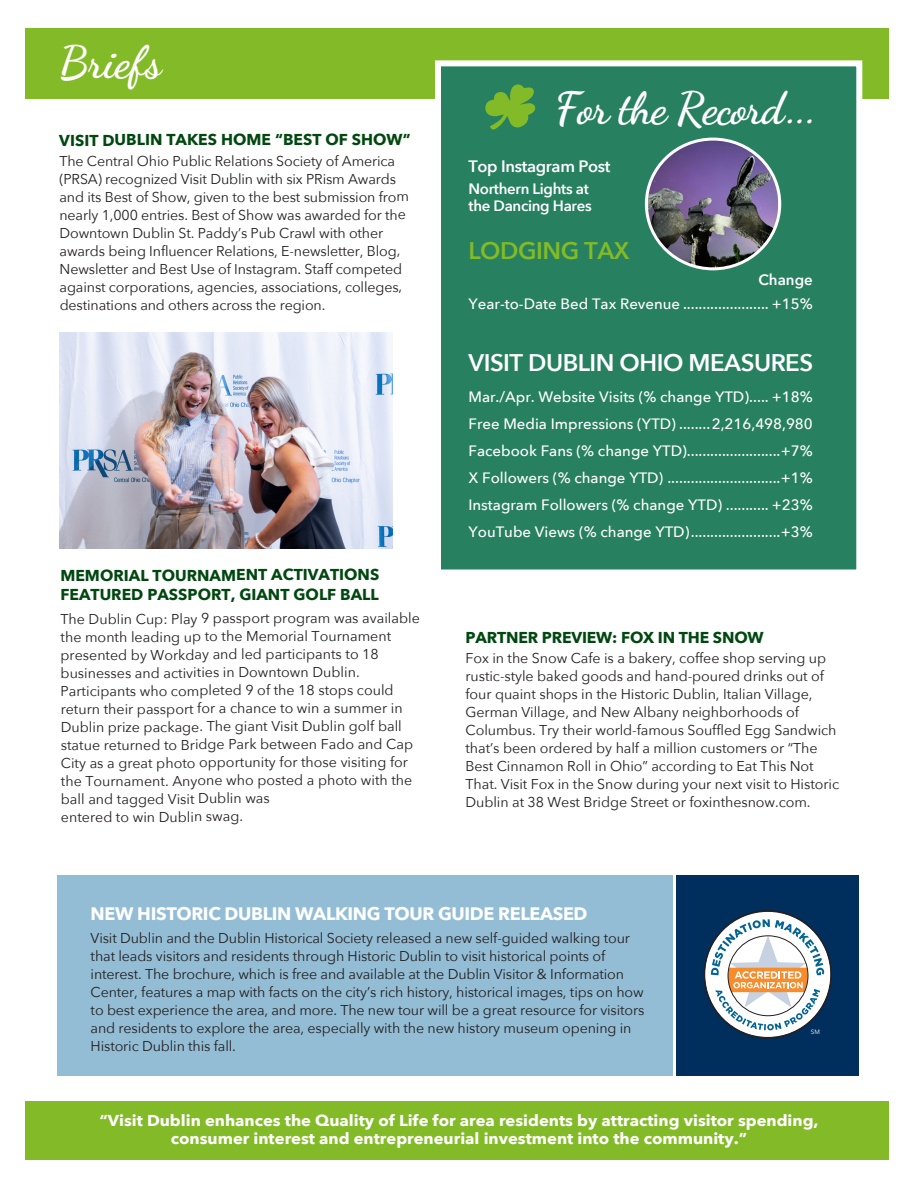
<style>
.page{position:relative;width:918px;height:1188px;background:#fff}
.page>*{position:absolute;margin:0;border:0;box-sizing:border-box;transform-origin:0 0}
.t1{font:700 45px "Dancing Script";letter-spacing:-.025em;color:#fff}
.t2{font:600 24px "Avenir Next";letter-spacing:-.02em;color:#fff}
.t3{font:600 24px "Avenir Next";letter-spacing:-.02em;color:#82bb27}
.t4{font:700 18px "Avenir Next";letter-spacing:-.02em;color:#fff}
.t5{font:600 16.5px "Avenir Next";letter-spacing:-.02em;color:#fff}
.t6{font:700 15.75px/18.9px "Avenir Next";color:#fff;text-align:center;scale:1.05 1}
.t7{font:700 15.75px/19.5px "Avenir Next";letter-spacing:-.005em;color:#004710}
.t8{font:500 15px "Avenir Next";color:#fff}
.t9{font:600 15px/16.5px "Avenir Next";letter-spacing:-.02em;color:#fff}
.t10{font:14.25px/18px "Avenir Next";letter-spacing:-.005em;color:#231f20}
.t11{font:6.3px "Avenir Next";color:#fff}
</style>
<div class="page">
<div style="left:676px;top:875px;width:183px;height:201px;background:#002e5d"></div>
<div style="left:58px;top:875px;width:615px;height:201px;background:#93bdd5"></div>
<div style="left:25px;top:28px;width:864px;height:71px;background:#82bb27"></div>
<svg style="left:704px;top:911px;width:127px;height:126px"></svg>
<div style="left:25px;top:1101px;width:864px;height:58px;background:#82bb27"></div>
<div style="left:435px;top:60px;width:427px;height:515px;background:#278060;border:6px solid #fff"></div>
<svg style="left:485px;top:84px;width:51px;height:46px"></svg>
<img style="left:648px;top:139px;width:130px;height:130px">
<div style="left:645px;top:138px;width:136px;height:132px;border:3px solid #fff;border-radius:50%"></div>
<img style="left:59px;top:333px;width:334px;height:216px">
<p class="t1" style="left:59px;top:34px;width:104px">Briefs</p>
<p class="t7" style="left:59px;top:130px;width:353px">VISIT DUBLIN TAKES HOME “BEST OF SHOW”</p>
<p class="t10" style="left:59px;top:151px;width:351px">The Central Ohio Public Relations Society of America (PRSA) recognized Visit Dublin with six PRism Awards and its Best of Show, given to the best submission from nearly 1,000 entries. Best of Show was awarded for the Downtown Dublin St. Paddy’s Pub Crawl with other awards being Influencer Relations, E-newsletter, Blog, Newsletter and Best Use of Instagram. Staff competed against corporations, agencies, associations, colleges, destinations and others across the region.</p>
<p class="t7" style="left:60px;top:565px;width:321px">MEMORIAL TOURNAMENT ACTIVATIONS<br>FEATURED PASSPORT, GIANT GOLF BALL</p>
<p class="t10" style="left:60px;top:609px;width:361px">The Dublin Cup: Play 9 passport program was available the month leading up to the Memorial Tournament presented by Workday and led participants to 18 businesses and activities in Downtown Dublin.<br>Participants who completed 9 of the 18 stops could return their passport for a chance to win a summer in Dublin prize package. The giant Visit Dublin golf ball statue returned to Bridge Park between Fado and Cap City as a great photo opportunity for those visiting for the Tournament. Anyone who posted a photo with the ball and tagged Visit Dublin was<br>entered to win Dublin swag.</p>
<p class="t1" style="left:555px;top:80px;width:263px">For the Record...</p>
<p class="t5" style="left:469px;top:152px;width:144px">Top Instagram Post</p>
<p class="t9" style="left:469px;top:180px;width:125px">Northern Lights at the Dancing Hares</p>
<p class="t3" style="left:469px;top:230px;width:163px">LODGING TAX</p>
<p class="t9" style="left:759px;top:271px;width:56px">Change</p>
<p class="t8" style="left:469px;top:291px;width:346px">Year-to-Date Bed Tax Revenue ...................... +15%</p>
<p class="t2" style="left:469px;top:342px;width:346px">VISIT DUBLIN OHIO MEASURES</p>
<p class="t8" style="left:469px;top:384px;width:346px">Mar./Apr. Website Visits (% change YTD)..... +18%</p>
<p class="t8" style="left:469px;top:411px;width:346px">Free Media Impressions (YTD) ........2,216,498,980</p>
<p class="t8" style="left:469px;top:438px;width:346px">Facebook Fans (% change YTD)........................+7%</p>
<p class="t8" style="left:469px;top:465px;width:346px">X Followers (% change YTD) .............................+1%</p>
<p class="t8" style="left:469px;top:492px;width:346px">Instagram Followers (% change YTD) ........... +23%</p>
<p class="t8" style="left:469px;top:519px;width:346px">YouTube Views (% change YTD).......................+3%</p>
<p class="t7" style="left:466px;top:627px;width:300px">PARTNER PREVIEW: FOX IN THE SNOW</p>
<p class="t10" style="left:466px;top:649px;width:375px">Fox in the Snow Cafe is a bakery, coffee shop serving up rustic-style baked goods and hand-poured drinks out of four quaint shops in the Historic Dublin, Italian Village, German Village, and New Albany neighborhoods of Columbus. Try their world-famous Souffled Egg Sandwich that’s been ordered by half a million customers or “The Best Cinnamon Roll in Ohio” according to Eat This Not That. Visit Fox in the Snow during your next visit to Historic Dublin at 38 West Bridge Street or foxinthesnow.com.</p>
<p class="t4" style="left:91px;top:898px;width:498px">NEW HISTORIC DUBLIN WALKING TOUR GUIDE RELEASED</p>
<p class="t10" style="left:91px;top:929px;width:555px">Visit Dublin and the Dublin Historical Society released a new self-guided walking tour that leads visitors and residents through Historic Dublin to visit historical points of interest. The brochure, which is free and available at the Dublin Visitor &amp; Information Center, features a map with facts on the city’s rich history, historical images, tips on how to best experience the area, and more. The new tour will be a great resource for visitors and residents to explore the area, especially with the new history museum opening in Historic Dublin this fall.</p>
<p class="t11" style="left:811px;top:1026px;width:11px">SM</p>
<p class="t6" style="left:99px;top:1110px;width:686px">“Visit Dublin enhances the Quality of Life for area residents by attracting visitor spending, consumer interest and entrepreneurial investment into the community.”</p>
</div>
